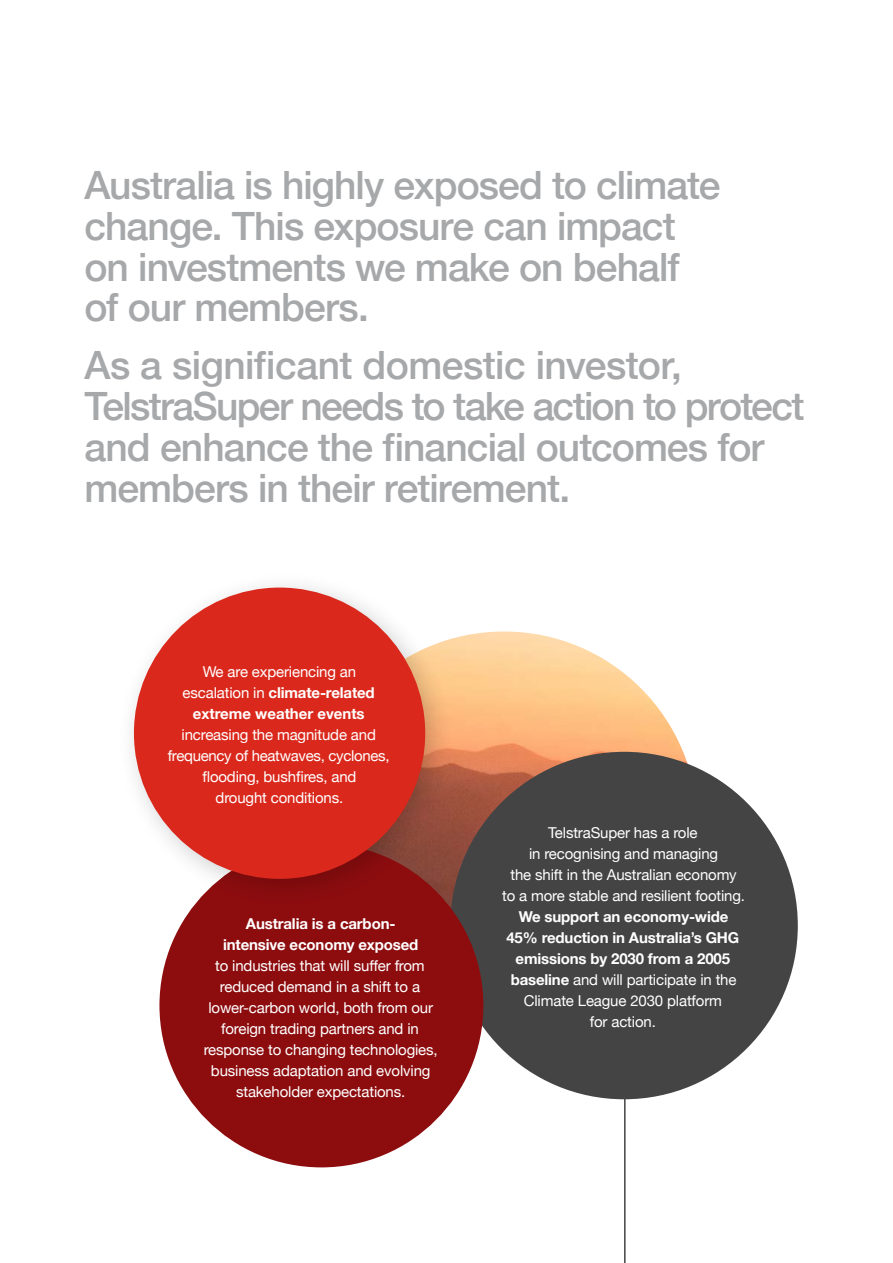
<style>
.page{position:relative;width:893px;height:1263px;background:#fff}
.page>*{position:absolute;margin:0;border:0;box-sizing:border-box;transform-origin:0 0}
.t1{font:500 39px/40.8px "Helvetica Neue";letter-spacing:-.025em;color:#a7a8aa}
.t2{font:15px/21px "Helvetica Neue";letter-spacing:-.01em;color:#fff;text-align:center}
.t3{font:700 15px/21px "Helvetica Neue";letter-spacing:-.01em;color:#fff;text-align:center}
.s1{font-weight:400}
</style>
<div class="page">
<img style="left:311px;top:631px;width:386px;height:387px;border-radius:193px">
<div style="left:450px;top:752px;width:348px;height:347px;background:#444;border-radius:50%"></div>
<div style="left:159px;top:843px;width:324px;height:324px;background:#8d0d0f;border-radius:50%"></div>
<hr style="left:624px;top:1096px;width:2px;height:167px;background:#444">
<div style="left:116px;top:570px;width:339px;height:339px;background:#000;opacity:.2"></div>
<div style="left:134px;top:587px;width:291px;height:292px;background:#da291c;border-radius:50%"></div>
<h1 class="t1" style="left:84px;top:162px;width:638px">Australia is highly exposed to climate change. This exposure can impact on investments we make on behalf of our members.</h1>
<h1 class="t1" style="left:84px;top:342px;width:722px">As a significant domestic investor, TelstraSuper needs to take action to protect and enhance the financial outcomes for members in their retirement.</h1>
<p class="t3" style="left:183px;top:662px;width:194px"><span class="s1">We are experiencing an escalation in</span> climate-related extreme weather events</p>
<p class="t2" style="left:168px;top:725px;width:223px">increasing the magnitude and frequency of heatwaves, cyclones, flooding, bushfires, and<br>drought conditions.</p>
<p class="t3" style="left:223px;top:913px;width:197px">Australia is a carbon&shy;intensive economy exposed</p>
<p class="t2" style="left:204px;top:956px;width:235px">to industries that will suffer from reduced demand in a shift to a lower-carbon world, both from our foreign trading partners and in response to changing technologies, business adaptation and evolving stakeholder expectations.</p>
<p class="t2" style="left:502px;top:823px;width:244px">TelstraSuper has a role<br>in recognising and managing<br>the shift in the Australian economy to a more stable and resilient footing.</p>
<p class="t3" style="left:506px;top:907px;width:234px">We support an economy-wide<br>45% reduction in Australia’s GHG emissions by 2030 from a 2005 baseline <span class="s1">and will participate in the<br>Climate League 2030 platform<br>for action.</span></p>
</div>
